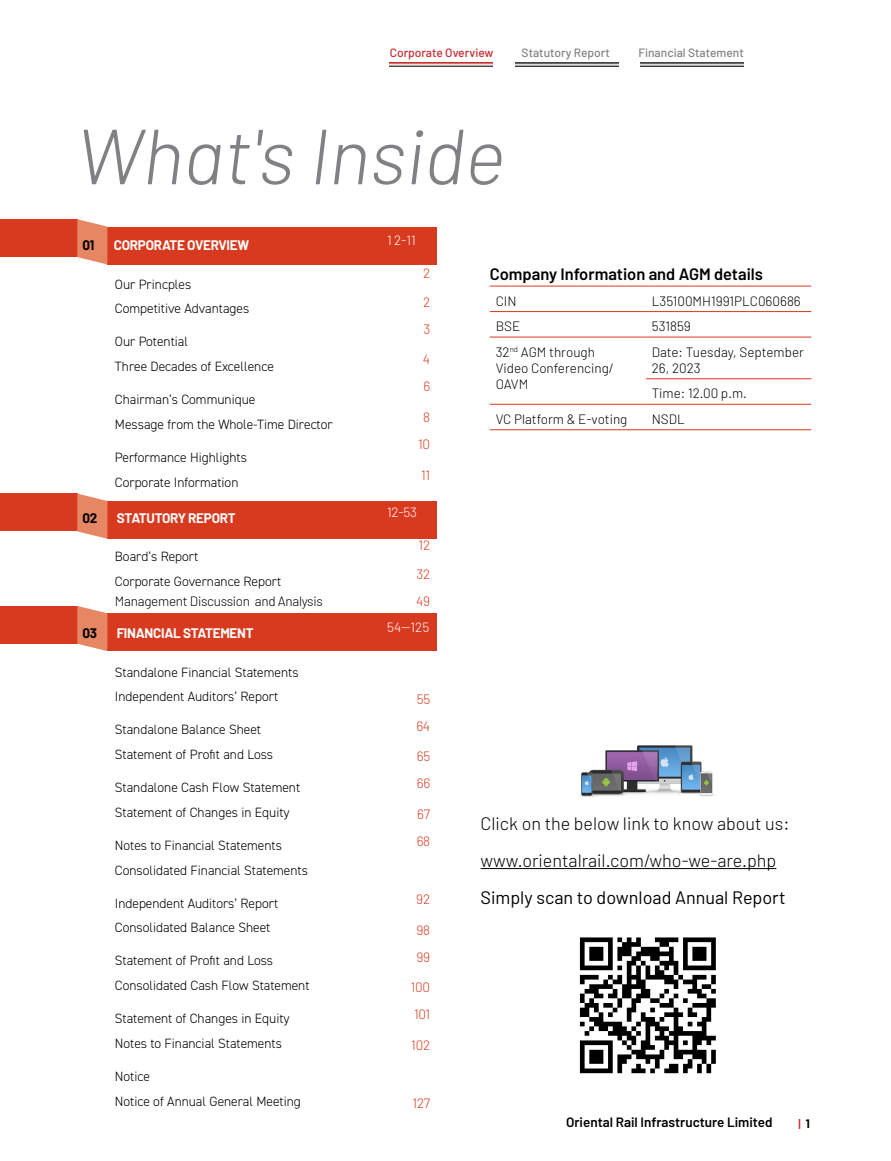
<style>
.page{position:relative;width:891px;height:1161px;background:#fff}
.page>*{position:absolute;margin:0;border:0;box-sizing:border-box;transform-origin:0 0}
.t1{font:italic 300 78px "Barlow";color:#808184}
.t2{font:300 18px/37.2px "Barlow";color:#000}
.t3{font:18px "Barlow";color:#000}
.t4{font:600 16.5px "Barlow";color:#000}
.t5{font:300 13.5px/24.8px "DIN2014";color:#000}
.t6{font:300 13.5px/16.2px "Barlow";color:#000}
.t7{font:700 13.5px "Barlow";letter-spacing:-.02em;color:#fff}
.t8{font:300 13.5px "Barlow";letter-spacing:-.02em;color:#d83a1f}
.t9{font:600 13.5px "Barlow";color:#000}
.t10{font:300 13.5px "Barlow";letter-spacing:-.02em;color:#000}
.t11{font:700 13.5px "Barlow";color:#000}
.t12{font:300 13.35px "Barlow";color:#fff}
.t13{font:500 12px "Barlow";color:#808184}
.t14{font:500 12px "Barlow";color:#c62930}
.t15{font:600 12px "Barlow";color:#c62930}
.s1{font-weight:700;color:#000}
</style>
<div class="page">
<svg style="left:389px;top:62px;width:103px;height:4px"></svg>
<svg style="left:515px;top:62px;width:103px;height:4px"></svg>
<svg style="left:641px;top:62px;width:103px;height:4px"></svg>
<img style="left:579px;top:745px;width:136px;height:52px">
<hr style="left:490px;top:286px;width:156px;height:1px;background:#d83a1f">
<hr style="left:646px;top:286px;width:165px;height:1px;background:#d83a1f">
<hr style="left:490px;top:311px;width:156px;height:1px;background:#d83a1f">
<hr style="left:646px;top:311px;width:165px;height:1px;background:#d83a1f">
<hr style="left:490px;top:337px;width:156px;height:1px;background:#d83a1f">
<hr style="left:646px;top:337px;width:165px;height:1px;background:#d83a1f">
<hr style="left:646px;top:379px;width:165px;height:1px;background:#d83a1f">
<hr style="left:490px;top:404px;width:156px;height:1px;background:#d83a1f">
<hr style="left:646px;top:404px;width:165px;height:1px;background:#d83a1f">
<hr style="left:490px;top:430px;width:156px;height:1px;background:#d83a1f">
<hr style="left:646px;top:430px;width:165px;height:1px;background:#d83a1f">
<hr style="left:481px;top:868px;width:295px;height:1px;background:#000">
<img style="left:579px;top:937px;width:137px;height:137px">
<div style="left:0;top:219px;width:78px;height:38px;background:#d83a1f"></div>
<div style="left:107px;top:227px;width:330px;height:37px;background:#d83a1f"></div>
<svg style="left:77px;top:219px;width:30px;height:45px"></svg>
<div style="left:0;top:493px;width:78px;height:38px;background:#d83a1f"></div>
<div style="left:107px;top:501px;width:330px;height:38px;background:#d83a1f"></div>
<svg style="left:77px;top:494px;width:30px;height:45px"></svg>
<div style="left:0;top:606px;width:78px;height:38px;background:#d83a1f"></div>
<div style="left:107px;top:613px;width:330px;height:38px;background:#d83a1f"></div>
<svg style="left:77px;top:606px;width:30px;height:45px"></svg>
<p class="t14" style="left:390px;top:45px;width:105px">Corporate Overview</p>
<p class="t13" style="left:522px;top:45px;width:90px">Statutory Report</p>
<p class="t13" style="left:638px;top:45px;width:107px">Financial Statement</p>
<h1 class="t1" style="left:77px;top:108px;width:430px">What's Inside</h1>
<p class="t11" style="left:83px;top:237px;width:13px">01</p>
<p class="t7" style="left:114px;top:237px;width:137px">CORPORATE OVERVIEW</p>
<p class="t5" style="left:115px;top:272px;width:78px">Our Princples</p>
<p class="t5" style="left:115px;top:297px;width:136px">Competitive Advantages</p>
<p class="t5" style="left:115px;top:330px;width:75px">Our Potential</p>
<p class="t5" style="left:115px;top:354px;width:160px">Three Decades of Excellence</p>
<p class="t5" style="left:115px;top:387px;width:142px">Chairman’s Communique</p>
<p class="t5" style="left:115px;top:412px;width:219px">Message from the Whole-Time Director</p>
<p class="t5" style="left:115px;top:445px;width:134px">Performance Highlights</p>
<p class="t5" style="left:115px;top:470px;width:125px">Corporate Information</p>
<p class="t11" style="left:83px;top:510px;width:16px">02</p>
<p class="t7" style="left:117px;top:510px;width:120px">STATUTORY REPORT</p>
<p class="t5" style="left:115px;top:544px;width:85px">Board’s Report</p>
<p class="t12" style="left:387px;top:232px;width:30px">1 2-11</p>
<p class="t8" style="left:423px;top:265px;width:9px">2</p>
<p class="t8" style="left:423px;top:294px;width:9px">2</p>
<p class="t8" style="left:423px;top:321px;width:8px">3</p>
<p class="t8" style="left:423px;top:351px;width:9px">4</p>
<p class="t8" style="left:423px;top:378px;width:8px">6</p>
<p class="t8" style="left:423px;top:409px;width:8px">8</p>
<p class="t8" style="left:418px;top:436px;width:14px">10</p>
<p class="t8" style="left:421px;top:467px;width:11px">11</p>
<p class="t12" style="left:387px;top:504px;width:31px">12-53</p>
<p class="t8" style="left:419px;top:537px;width:13px">12</p>
<p class="t8" style="left:416px;top:566px;width:15px">32</p>
<p class="t5" style="left:115px;top:569px;width:168px">Corporate Governance Report</p>
<p class="t10" style="left:115px;top:593px;width:209px">Management Discussion and Analysis</p>
<p class="t8" style="left:416px;top:593px;width:15px">49</p>
<p class="t12" style="left:387px;top:619px;width:44px">54--125</p>
<p class="t11" style="left:83px;top:625px;width:16px">03</p>
<p class="t7" style="left:117px;top:625px;width:139px">FINANCIAL STATEMENT</p>
<p class="t5" style="left:115px;top:660px;width:185px">Standalone Financial Statements<br>Independent Auditors’ Report</p>
<p class="t8" style="left:417px;top:690px;width:15px">55</p>
<p class="t5" style="left:115px;top:717px;width:148px">Standalone Balance Sheet</p>
<p class="t8" style="left:416px;top:717px;width:15px">64</p>
<p class="t5" style="left:115px;top:742px;width:160px">Statement of Profit and Loss</p>
<p class="t8" style="left:417px;top:748px;width:15px">65</p>
<p class="t5" style="left:115px;top:775px;width:187px">Standalone Cash Flow Statement</p>
<p class="t8" style="left:417px;top:775px;width:15px">66</p>
<p class="t5" style="left:115px;top:800px;width:176px">Statement of Changes in Equity</p>
<p class="t8" style="left:417px;top:806px;width:14px">67</p>
<p class="t5" style="left:115px;top:833px;width:169px">Notes to Financial Statements</p>
<p class="t8" style="left:417px;top:833px;width:15px">68</p>
<p class="t5" style="left:115px;top:858px;width:195px">Consolidated Financial Statements</p>
<p class="t8" style="left:416px;top:891px;width:15px">92</p>
<p class="t5" style="left:115px;top:891px;width:165px">Independent Auditors’ Report<br>Consolidated Balance Sheet</p>
<p class="t8" style="left:417px;top:921px;width:15px">98</p>
<p class="t5" style="left:115px;top:948px;width:160px">Statement of Profit and Loss</p>
<p class="t8" style="left:416px;top:948px;width:15px">99</p>
<p class="t5" style="left:115px;top:973px;width:196px">Consolidated Cash Flow Statement</p>
<p class="t8" style="left:411px;top:979px;width:21px">100</p>
<p class="t5" style="left:115px;top:1006px;width:176px">Statement of Changes in Equity</p>
<p class="t8" style="left:414px;top:1006px;width:17px">101</p>
<p class="t5" style="left:115px;top:1031px;width:169px">Notes to Financial Statements</p>
<p class="t8" style="left:411px;top:1037px;width:20px">102</p>
<p class="t5" style="left:115px;top:1064px;width:187px">Notice<br>Notice of Annual General Meeting</p>
<p class="t8" style="left:413px;top:1095px;width:19px">127</p>
<p class="t4" style="left:490px;top:264px;width:275px">Company Information and AGM details</p>
<p class="t6" style="left:496px;top:292px;width:22px">CIN</p>
<p class="t6" style="left:652px;top:292px;width:150px">L35100MH1991PLC060686</p>
<p class="t6" style="left:496px;top:318px;width:26px">BSE</p>
<p class="t6" style="left:652px;top:318px;width:41px">531859</p>
<p class="t6" style="left:496px;top:343px;width:119px">32<sup>nd</sup> AGM through<br>Video Conferencing/<br>OAVM</p>
<p class="t6" style="left:652px;top:343px;width:154px">Date: Tuesday, September<br>26, 2023</p>
<p class="t6" style="left:652px;top:385px;width:97px">Time: 12.00 p.m.</p>
<p class="t6" style="left:496px;top:410px;width:133px">VC Platform &amp; E-voting</p>
<p class="t6" style="left:652px;top:410px;width:35px">NSDL</p>
<h2 class="t2" style="left:481px;top:804px;width:310px">Click on the below link to know about us: www.orientalrail.com/who-we-are.php</h2>
<h2 class="t3" style="left:481px;top:887px;width:307px">Simply scan to download Annual Report</h2>
<p class="t9" style="left:566px;top:1114px;width:208px">Oriental Rail Infrastructure Limited</p>
<p class="t15" style="left:799px;top:1116px;width:13px">| <span class="s1">1</span></p>
</div>
